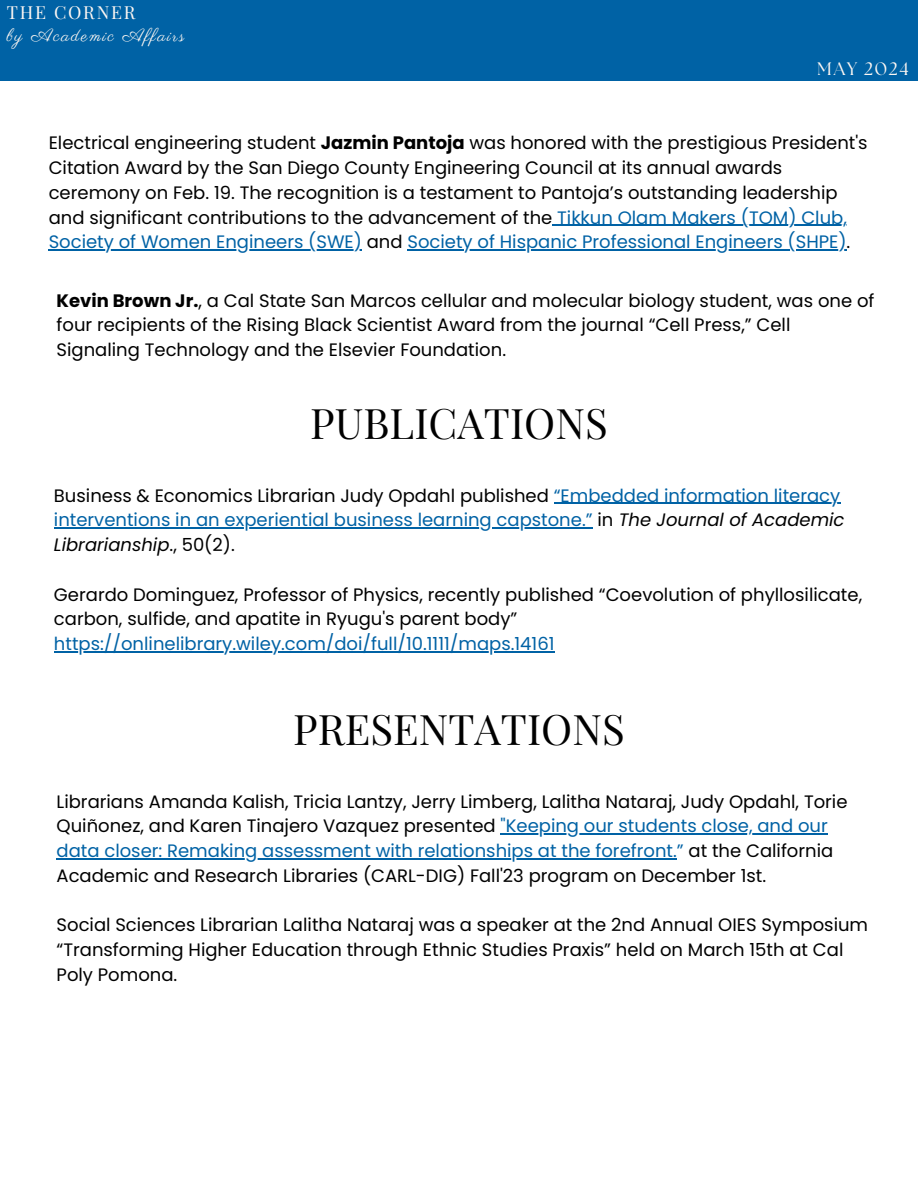
<style>
.page{position:relative;width:918px;height:1188px;background:#fff}
.page>*{position:absolute;margin:0;border:0;box-sizing:border-box;transform-origin:0 0}
.t1{font:42px "Playfair Display";color:#000}
.t2{font:18px/24.8px "Poppins";color:#000}
.t3{font:18px/24.8px "Poppins";color:#0062a5}
.t4{font:18px "Parisienne";letter-spacing:.1em;color:#fdf7f3}
.t5{font:18px "Playfair Display";letter-spacing:.095em;color:#fdf7f3}
.t6{font:18px "The Seasons";letter-spacing:.095em;color:#fdf7f3}
.s1{font-weight:700}
.s2{color:#0062a5}
.s3{color:#000}
.s4{font-style:italic;color:#000}
</style>
<div class="page">
<hr style="left:501px;top:834px;width:327px;height:1px;background:#0062a5">
<hr style="left:57px;top:858px;width:620px;height:1px;background:#0062a5">
<hr style="left:554px;top:503px;width:286px;height:1px;background:#0062a5">
<hr style="left:54px;top:528px;width:539px;height:1px;background:#0062a5">
<hr style="left:54px;top:651px;width:501px;height:1px;background:#0062a5">
<div style="left:0;top:0;width:918px;height:81px;background:#0062a5"></div>
<hr style="left:552px;top:225px;width:295px;height:1px;background:#0062a5">
<hr style="left:49px;top:249px;width:313px;height:2px;background:#0062a5">
<hr style="left:407px;top:249px;width:440px;height:2px;background:#0062a5">
<p class="t5" style="left:7px;top:-1px;width:130px">THE CORNER</p>
<p class="t4" style="left:7px;top:25px;width:179px">by Academic Affairs</p>
<p class="t6" style="left:817px;top:60px;width:93px">MAY 2024</p>
<p class="t2" style="left:49px;top:131px;width:820px">Electrical engineering student <span class="s1">Jazmin Pantoja</span> was honored with the prestigious President's Citation Award by the San Diego County Engineering Council at its annual awards ceremony on Feb. 19. The recognition is a testament to Pantoja’s outstanding leadership and significant contributions to the advancement of the <span class="s2">Tikkun Olam Makers (TOM) Club, Society of Women Engineers (SWE)</span> and <span class="s2">Society of Hispanic Professional Engineers (SHPE)</span>.</p>
<p class="t2" style="left:57px;top:288px;width:819px"><span class="s1">Kevin Brown Jr.</span>, a Cal State San Marcos cellular and molecular biology student, was one of four recipients of the Rising Black Scientist Award from the journal “Cell Press,” Cell<br>Signaling Technology and the Elsevier Foundation.</p>
<h1 class="t1" style="left:310px;top:394px;width:299px">PUBLICATIONS</h1>
<p class="t2" style="left:54px;top:483px;width:788px">Business &amp; Economics Librarian Judy Opdahl published <span class="s2">“Embedded information literacy</span></p>
<p class="t3" style="left:54px;top:508px;width:792px">interventions in an experiential business learning capstone.” <span class="s3">in</span> <span class="s4">The Journal of Academic<br>Librarianship</span><span class="s3">., 50(2).</span></p>
<p class="t2" style="left:54px;top:582px;width:810px">Gerardo Dominguez, Professor of Physics, recently published “Coevolution of phyllosilicate, carbon, sulfide, and apatite in Ryugu's parent body”</p>
<p class="t3" style="left:54px;top:631px;width:502px">https://onlinelibrary.wiley.com/doi/full/10.1111/maps.14161</p>
<p class="t1" style="left:293px;top:700px;width:333px">PRESENTATIONS</p>
<h2 class="t2" style="left:57px;top:789px;width:792px">Librarians Amanda Kalish, Tricia Lantzy, Jerry Limberg, Lalitha Nataraj, Judy Opdahl, Torie<br>Quiñonez, and Karen Tinajero Vazquez presented <span class="s2">"Keeping our students close, and our</span></h2>
<p class="t2" style="left:57px;top:839px;width:778px"><span class="s2">data closer: Remaking assessment with relationships at the forefront.”</span> at the California<br>Academic and Research Libraries (CARL-DIG) Fall'23 program on December 1st.</p>
<p class="t2" style="left:57px;top:913px;width:813px">Social Sciences Librarian Lalitha Nataraj was a speaker at the 2nd Annual OIES Symposium “Transforming Higher Education through Ethnic Studies Praxis” held on March 15th at Cal</p>
<h1 class="t2" style="left:57px;top:962px;width:122px">Poly Pomona.</h1>
</div>
